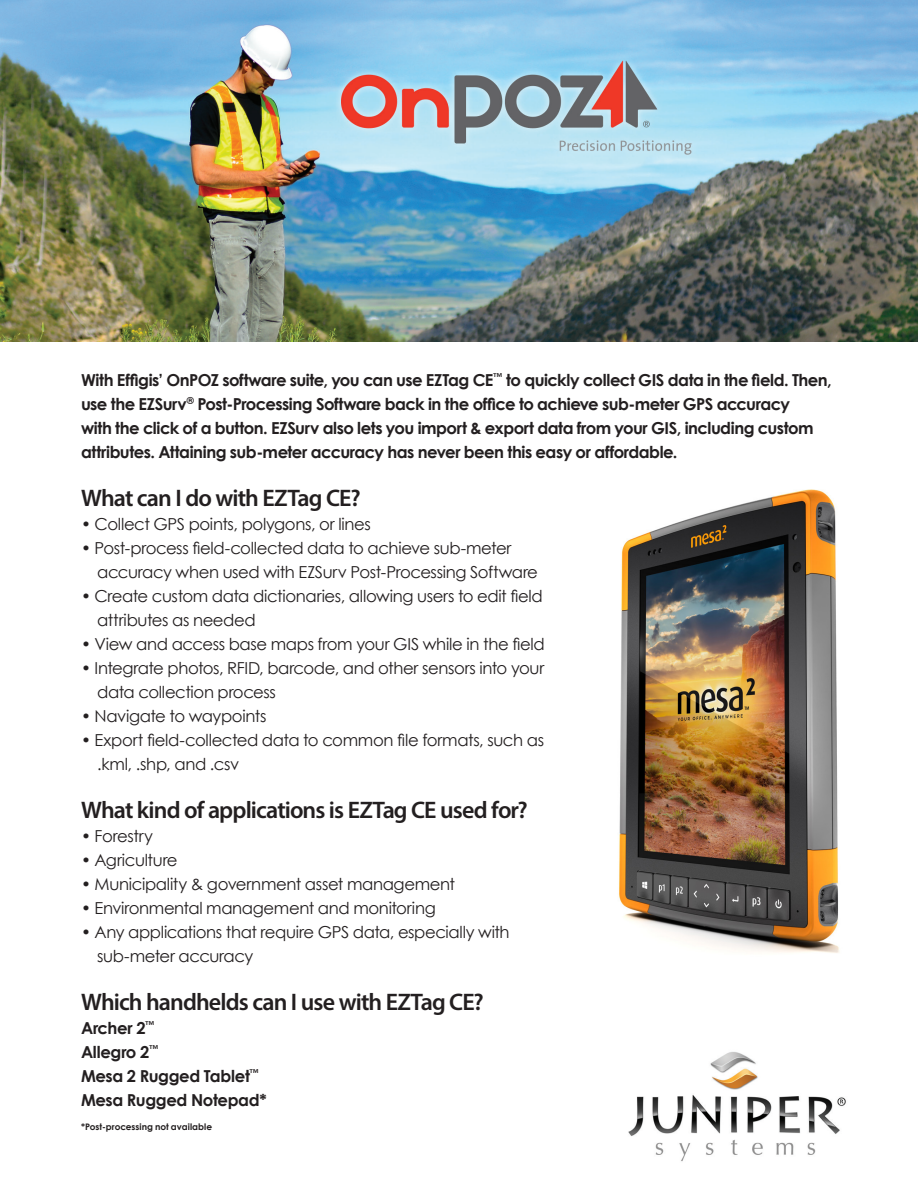
<style>
.page{position:relative;width:918px;height:1188px;background:#fff}
.page>*{position:absolute;margin:0;border:0;box-sizing:border-box;transform-origin:0 0}
.t1{font:600 24px "Myriad Pro";letter-spacing:-.04em;color:#231f20}
.t2{font:16.5px "Century Gothic";letter-spacing:-.025em;color:#231f20}
.t3{font:700 16.5px/24px "Century Gothic";letter-spacing:-.03em;color:#231f20}
.t4{font:700 9px "Century Gothic";color:#231f20}
</style>
<div class="page">
<img style="left:619px;top:489px;width:220px;height:464px">
<img style="left:0;top:0;width:918px;height:341px">
<img style="left:628px;top:1052px;width:218px;height:110px">
<p class="t3" style="left:81px;top:367px;width:752px">With Effigis’ OnPOZ software suite, you can use EZTag CE<sup>™</sup> to quickly collect GIS data in the field. Then, use the EZSurv<sup>®</sup> Post-Processing Software back in the office to achieve sub-meter GPS accuracy<br>with the click of a button. EZSurv also lets you import &amp; export data from your GIS, including custom attributes. Attaining sub-meter accuracy has never been this easy or affordable.</p>
<p class="t1" style="left:81px;top:483px;width:281px">What can I do with EZTag CE?</p>
<p class="t2" style="left:81px;top:512px;width:291px">• Collect GPS points, polygons, or lines</p>
<p class="t2" style="left:81px;top:536px;width:432px">• Post-process field-collected data to achieve sub-meter</p>
<p class="t2" style="left:97px;top:560px;width:442px">accuracy when used with EZSurv Post-Processing Software</p>
<p class="t2" style="left:81px;top:584px;width:463px">• Create custom data dictionaries, allowing users to edit field</p>
<p class="t2" style="left:97px;top:608px;width:160px">attributes as needed</p>
<p class="t2" style="left:81px;top:632px;width:465px">• View and access base maps from your GIS while in the field</p>
<p class="t2" style="left:81px;top:656px;width:465px">• Integrate photos, RFID, barcode, and other sensors into your</p>
<p class="t2" style="left:97px;top:680px;width:180px">data collection process</p>
<p class="t2" style="left:81px;top:704px;width:187px">• Navigate to waypoints</p>
<p class="t2" style="left:81px;top:728px;width:465px">• Export field-collected data to common file formats, such as</p>
<p class="t2" style="left:97px;top:752px;width:144px">.kml, .shp, and .csv</p>
<p class="t1" style="left:81px;top:795px;width:448px">What kind of applications is EZTag CE used for?</p>
<p class="t2" style="left:81px;top:824px;width:74px">• Forestry</p>
<p class="t2" style="left:81px;top:848px;width:98px">• Agriculture</p>
<p class="t2" style="left:81px;top:872px;width:376px">• Municipality &amp; government asset management</p>
<p class="t2" style="left:81px;top:896px;width:356px">• Environmental management and monitoring</p>
<p class="t2" style="left:81px;top:920px;width:430px">• Any applications that require GPS data, especially with</p>
<p class="t2" style="left:97px;top:944px;width:158px">sub-meter accuracy</p>
<p class="t1" style="left:81px;top:987px;width:404px">Which handhelds can I use with EZTag CE?</p>
<p class="t3" style="left:81px;top:1015px;width:75px">Archer 2<sup>™</sup></p>
<p class="t3" style="left:81px;top:1039px;width:79px">Allegro 2<sup>™</sup></p>
<p class="t3" style="left:81px;top:1063px;width:179px">Mesa 2 Rugged Tablet<sup>™</sup></p>
<p class="t3" style="left:81px;top:1087px;width:187px">Mesa Rugged Notepad*</p>
<p class="t4" style="left:81px;top:1120px;width:133px">*Post-processing not available</p>
</div>
